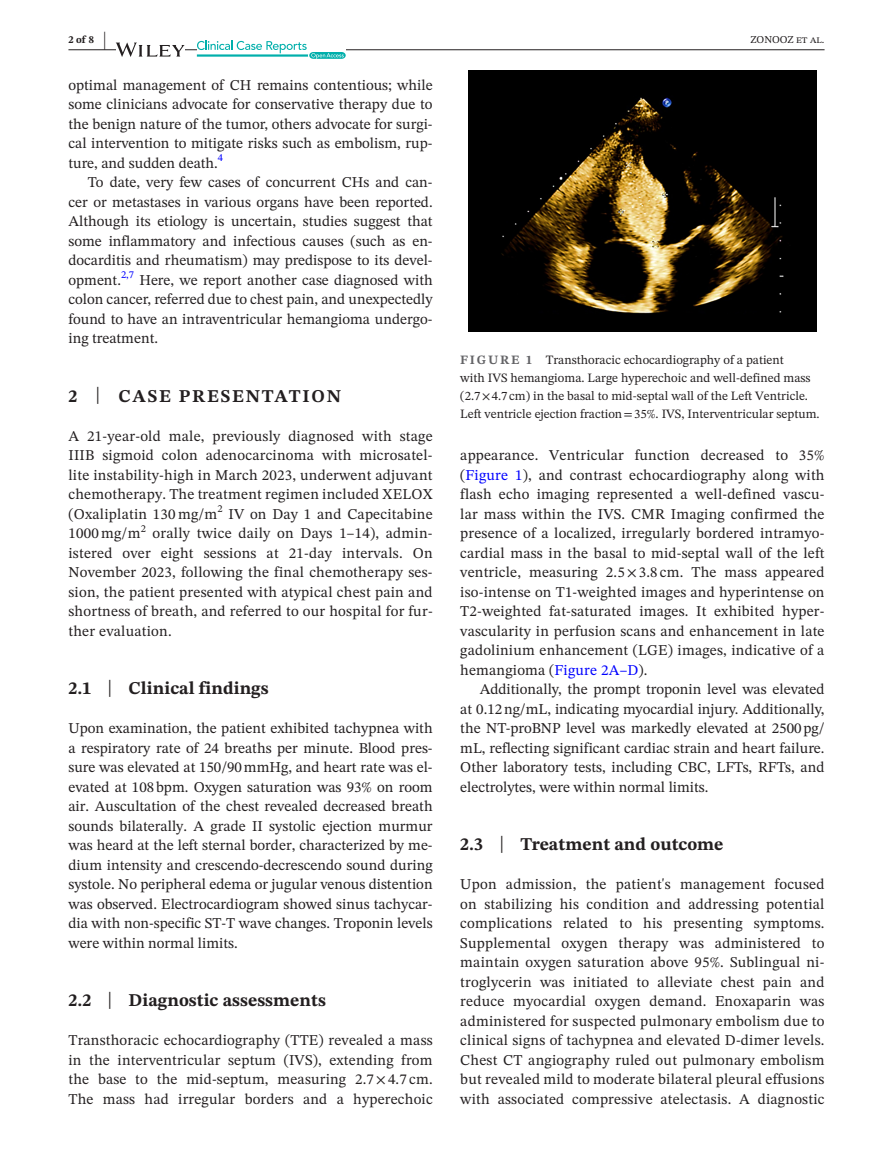
<style>
.page{position:relative;width:893px;height:1174px;background:#fff}
.page>*{position:absolute;margin:0;border:0;box-sizing:border-box;transform-origin:0 0}
.t1{font:700 18px "STIX Two Text";color:#231f20}
.t2{font:700 18px "STIX Two Text";letter-spacing:.1em;color:#231f20}
.t3{font:15px/19.5px "STIX Two Text";letter-spacing:.01em;color:#231f20;text-align:justify}
.t4{font:12.75px/18px "STIX Two Text";color:#231f20}
.t5{font:10.5px "STIX Two Text";color:#231f20}
.t6{font:700 10.5px "STIX Two Text";color:#231f20}
.t7{font:10.5px "STIX Two Text";color:#00f}
.s1{font-size:21px}
.s2{font-weight:400;font-size:23.7px}
.s3{font-family:"STIX"}
.s4{font-weight:700;color:#636366}
.s5{color:#00f}
</style>
<div class="page">
<hr style="left:68px;top:49px;width:756px;height:1px;background:#231f20">
<svg style="left:116px;top:43px;width:69px;height:14px"></svg>
<svg style="left:197px;top:41px;width:149px;height:18px"></svg>
<img style="left:468px;top:70px;width:349px;height:261px">
<p class="t6" style="left:68px;top:32px;width:39px">2 of 8 <span class="s1">|</span></p>
<p class="t5" style="left:750px;top:32px;width:75px">ZONOOZ et al.</p>
<p class="t3" style="left:68px;top:75px;width:366px">optimal management of CH remains contentious; while some clinicians advocate for conservative therapy due to the benign nature of the tumor, others advocate for surgi&shy;cal intervention to mitigate risks such as embolism, rup&shy;ture, and sudden death.</p>
<p class="t7" style="left:218px;top:150px;width:7px">4</p>
<p class="t3" style="left:68px;top:172px;width:366px;text-indent:20px">To date, very few cases of concurrent CHs and can&shy;cer or metastases in various organs have been reported.<br>Although its etiology is uncertain, studies suggest that some inflammatory and infectious causes (such as en&shy;docarditis and rheumatism) may predispose to its devel&shy;opment.</p>
<p class="t7" style="left:121px;top:267px;width:14px">2,7</p>
<p class="t3" style="left:68px;top:270px;width:366px;text-indent:71px">Here, we report another case diagnosed with colon cancer, referred due to chest pain, and unexpectedly found to have an intraventricular hemangioma undergo&shy;ing treatment.</p>
<p class="t2" style="left:68px;top:383px;width:274px">2 <span class="s2">|</span> CASE PRESENTATION</p>
<p class="t3" style="left:68px;top:426px;width:366px">A 21-year-old male, previously diagnosed with stage IIIB sigmoid colon adenocarcinoma with microsatel&shy;lite instability-high in March 2023, underwent adjuvant chemotherapy. The treatment regimen included XELOX (Oxaliplatin 130 mg/m</p>
<p class="t5" style="left:218px;top:501px;width:7px">2</p>
<p class="t3" style="left:228px;top:504px;width:206px">IV on Day 1 and Capecitabine</p>
<p class="t3" style="left:68px;top:523px;width:73px">1000 mg/m</p>
<p class="t5" style="left:141px;top:520px;width:7px">2</p>
<p class="t3" style="left:68px;top:523px;width:366px;text-indent:84px">orally twice daily on Days 1–14), admin&shy;istered over eight sessions at 21-day intervals. On November 2023, following the final chemotherapy ses&shy;sion, the patient presented with atypical chest pain and shortness of breath, and referred to our hospital for fur&shy;ther evaluation.</p>
<p class="t1" style="left:68px;top:675px;width:202px">2.1 <span class="s2">|</span> Clinical findings</p>
<p class="t3" style="left:68px;top:718px;width:366px">Upon examination, the patient exhibited tachypnea with a respiratory rate of 24 breaths per minute. Blood pres&shy;sure was elevated at 150/90mmHg, and heart rate was el&shy;evated at 108bpm. Oxygen saturation was 93% on room air. Auscultation of the chest revealed decreased breath sounds bilaterally. A grade II systolic ejection murmur was heard at the left sternal border, characterized by me&shy;dium intensity and crescendo-decrescendo sound during systole. No peripheral edema or jugular venous distention was observed. Electrocardiogram showed sinus tachycar&shy;dia with non-specific ST-T wave changes. Troponin levels were within normal limits.</p>
<p class="t1" style="left:68px;top:987px;width:259px">2.2 <span class="s2">|</span> Diagnostic assessments</p>
<p class="t3" style="left:68px;top:1030px;width:366px">Transthoracic echocardiography (TTE) revealed a mass in the interventricular septum (IVS), extending from the base to the mid-septum, measuring 2.7<span class="s3">×</span>4.7 cm.<br>The mass had irregular borders and a hyperechoic</p>
<p class="t4" style="left:460px;top:350px;width:361px"><span class="s4">FIGURE 1</span> Transthoracic echocardiography of a patient<br>with IVS hemangioma. Large hyperechoic and well-defined mass (2.7<span class="s3">×</span>4.7 cm) in the basal to mid-septal wall of the Left Ventricle.<br>Left ventricle ejection fraction<span class="s3">=</span>35%. IVS, Interventricular septum.</p>
<p class="t3" style="left:460px;top:445px;width:366px">appearance. Ventricular function decreased to 35% (<span class="s5">Figure 1</span>), and contrast echocardiography along with flash echo imaging represented a well-defined vascu&shy;lar mass within the IVS. CMR Imaging confirmed the presence of a localized, irregularly bordered intramyo&shy;cardial mass in the basal to mid-septal wall of the left ventricle, measuring 2.5<span class="s3">×</span>3.8 cm. The mass appeared iso-intense on T1-weighted images and hyperintense on T2-weighted fat-saturated images. It exhibited hyper&shy;vascularity in perfusion scans and enhancement in late gadolinium enhancement (LGE) images, indicative of a hemangioma (<span class="s5">Figure 2A–D</span>).</p>
<p class="t3" style="left:460px;top:679px;width:366px;text-indent:19px">Additionally, the prompt troponin level was elevated at 0.12ng/mL, indicating myocardial injury. Additionally, the NT-proBNP level was markedly elevated at 2500pg/ mL, reflecting significant cardiac strain and heart failure.<br>Other laboratory tests, including CBC, LFTs, RFTs, and electrolytes, were within normal limits.</p>
<p class="t1" style="left:460px;top:831px;width:265px">2.3 <span class="s2">|</span> Treatment and outcome</p>
<p class="t3" style="left:460px;top:874px;width:366px">Upon admission, the patient's management focused on stabilizing his condition and addressing potential complications related to his presenting symptoms.<br>Supplemental oxygen therapy was administered to maintain oxygen saturation above 95%. Sublingual ni&shy;troglycerin was initiated to alleviate chest pain and reduce myocardial oxygen demand. Enoxaparin was administered for suspected pulmonary embolism due to clinical signs of tachypnea and elevated D-dimer levels.<br>Chest CT angiography ruled out pulmonary embolism but revealed mild to moderate bilateral pleural effusions with associated compressive atelectasis. A diagnostic</p>
</div>
